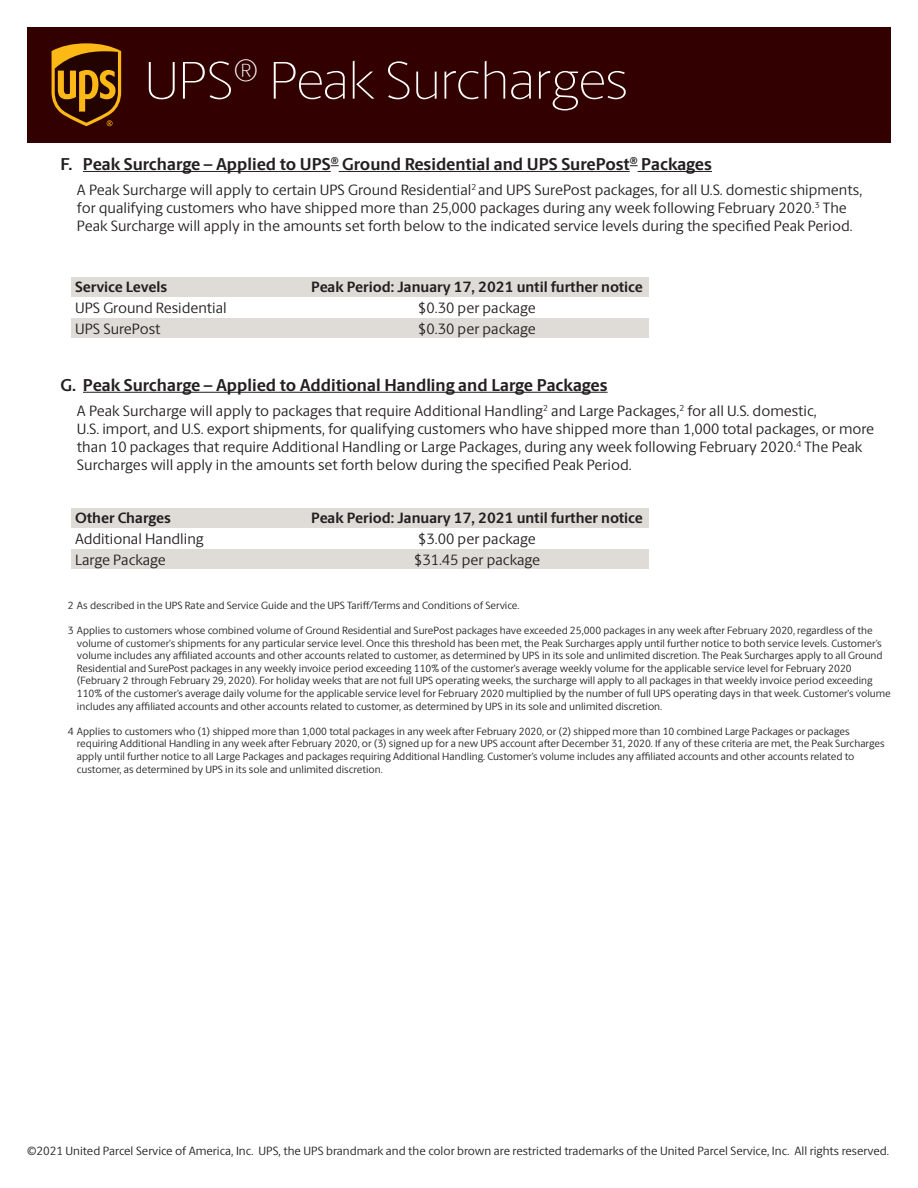
<style>
.page{position:relative;width:918px;height:1188px;background:#fff}
.page>*{position:absolute;margin:0;border:0;box-sizing:border-box;transform-origin:0 0}
.t1{font:200 53.1px "UPS Berlingske Sans";color:#fff}
.t2{font:700 17.25px "UPS Berlingske Sans";color:#231f20}
.t3{font:15px/18px "UPS Berlingske Sans";color:#231f20}
.t4{font:700 15px "UPS Berlingske Sans";color:#231f20}
.t5{font:12px "UPS Berlingske Sans";color:#231f20}
.t6{font:10.5px/12.6px "UPS Berlingske Sans";color:#231f20}
</style>
<div class="page">
<hr style="left:83px;top:171px;width:248px;height:1px;background:#231f20">
<hr style="left:339px;top:171px;width:291px;height:1px;background:#231f20">
<hr style="left:638px;top:171px;width:74px;height:1px;background:#231f20">
<hr style="left:83px;top:392px;width:525px;height:1px;background:#231f20">
<div style="left:71px;top:277px;width:578px;height:20px;background:#dfdbd7"></div>
<div style="left:71px;top:318px;width:578px;height:20px;background:#dfdbd7"></div>
<div style="left:71px;top:509px;width:578px;height:19px;background:#dfdbd7"></div>
<div style="left:71px;top:550px;width:578px;height:19px;background:#dfdbd7"></div>
<div style="left:27px;top:27px;width:864px;height:116px;background:#300"></div>
<svg style="left:52px;top:43px;width:69px;height:83px"></svg>
<p class="t1" style="left:145px;top:49px;width:485px">UPS<sup>®</sup> Peak Surcharges</p>
<p class="t2" style="left:60px;top:151px;width:653px">F. Peak Surcharge – Applied to UPS<sup>®</sup> Ground Residential and UPS SurePost<sup>®</sup> Packages</p>
<p class="t3" style="left:77px;top:181px;width:787px">A Peak Surcharge will apply to certain UPS Ground Residential<sup>2</sup> and UPS SurePost packages, for all U.S. domestic shipments, for qualifying customers who have shipped more than 25,000 packages during any week following February 2020.<sup>3</sup> The<br>Peak Surcharge will apply in the amounts set forth below to the indicated service levels during the specified Peak Period.</p>
<p class="t4" style="left:75px;top:276px;width:94px">Service Levels</p>
<p class="t4" style="left:311px;top:276px;width:333px">Peak Period: January 17, 2021 until further notice</p>
<p class="t3" style="left:75px;top:298px;width:153px">UPS Ground Residential</p>
<p class="t3" style="left:418px;top:298px;width:119px">$0.30 per package</p>
<p class="t3" style="left:75px;top:319px;width:87px">UPS SurePost</p>
<p class="t3" style="left:418px;top:319px;width:119px">$0.30 per package</p>
<p class="t2" style="left:60px;top:372px;width:549px">G. Peak Surcharge – Applied to Additional Handling and Large Packages</p>
<p class="t3" style="left:77px;top:402px;width:799px">A Peak Surcharge will apply to packages that require Additional Handling<sup>2</sup> and Large Packages,<sup>2</sup> for all U.S. domestic,<br>U.S. import, and U.S. export shipments, for qualifying customers who have shipped more than 1,000 total packages, or more than 10 packages that require Additional Handling or Large Packages, during any week following February 2020.<sup>4</sup> The Peak Surcharges will apply in the amounts set forth below during the specified Peak Period.</p>
<p class="t4" style="left:75px;top:507px;width:97px">Other Charges</p>
<p class="t4" style="left:311px;top:507px;width:333px">Peak Period: January 17, 2021 until further notice</p>
<p class="t3" style="left:75px;top:529px;width:130px">Additional Handling</p>
<p class="t3" style="left:418px;top:529px;width:119px">$3.00 per package</p>
<p class="t3" style="left:75px;top:550px;width:92px">Large Package</p>
<p class="t3" style="left:414px;top:550px;width:127px">$31.45 per package</p>
<p class="t6" style="left:68px;top:599px;width:453px">2 As described in the UPS Rate and Service Guide and the UPS Tariff/Terms and Conditions of Service.</p>
<p class="t6" style="left:77px;top:624px;width:815px;text-indent:-9px">3 Applies to customers whose combined volume of Ground Residential and SurePost packages have exceeded 25,000 packages in any week after February 2020, regardless of the volume of customer’s shipments for any particular service level. Once this threshold has been met, the Peak Surcharges apply until further notice to both service levels. Customer’s volume includes any affiliated accounts and other accounts related to customer, as determined by UPS in its sole and unlimited discretion. The Peak Surcharges apply to all Ground Residential and SurePost packages in any weekly invoice period exceeding 110% of the customer’s average weekly volume for the applicable service level for February 2020 (February 2 through February 29, 2020). For holiday weeks that are not full UPS operating weeks, the surcharge will apply to all packages in that weekly invoice period exceeding 110% of the customer’s average daily volume for the applicable service level for February 2020 multiplied by the number of full UPS operating days in that week. Customer’s volume includes any affiliated accounts and other accounts related to customer, as determined by UPS in its sole and unlimited discretion.</p>
<p class="t6" style="left:77px;top:725px;width:809px;text-indent:-9px">4 Applies to customers who (1) shipped more than 1,000 total packages in any week after February 2020, or (2) shipped more than 10 combined Large Packages or packages requiring Additional Handling in any week after February 2020, or (3) signed up for a new UPS account after December 31, 2020. If any of these criteria are met, the Peak Surcharges apply until further notice to all Large Packages and packages requiring Additional Handling. Customer’s volume includes any affiliated accounts and other accounts related to customer, as determined by UPS in its sole and unlimited discretion.</p>
<p class="t5" style="left:27px;top:1142px;width:864px">©2021 United Parcel Service of America, Inc. UPS, the UPS brandmark and the color brown are restricted trademarks of the United Parcel Service, Inc. All rights reserved.</p>
</div>
